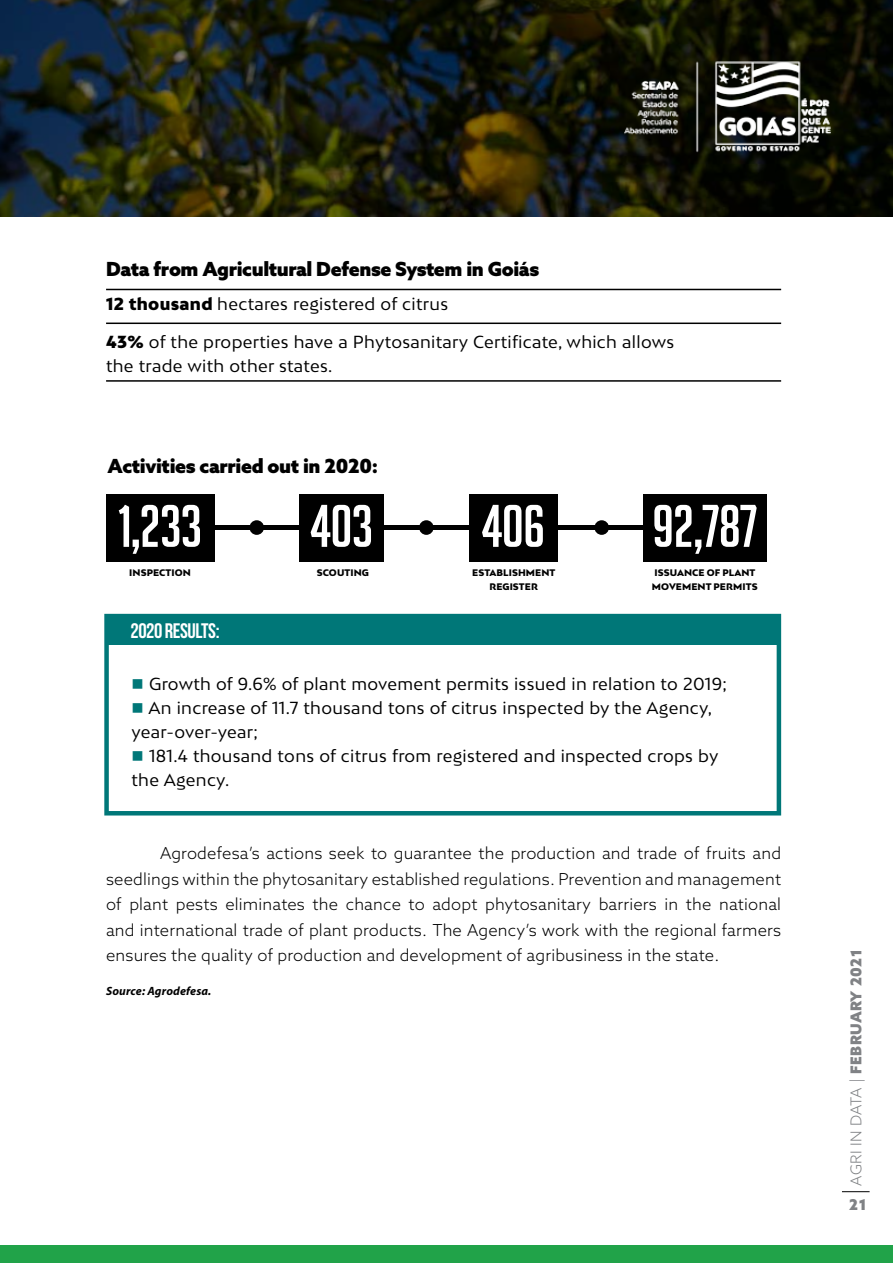
<style>
.page{position:relative;width:893px;height:1263px;background:#fff}
.page>*{position:absolute;margin:0;border:0;box-sizing:border-box;transform-origin:0 0}
.t1{font:58.5px "Big Noodle Titling";letter-spacing:-.02em;color:#fff}
.t2{font:21px "Bebas Neue";letter-spacing:-.02em;color:#fff}
.t3{font:900 19.5px "Azo Sans";letter-spacing:-.02em;color:#000}
.t4{font:300 16.5px/25.5px "Azo Sans";letter-spacing:.01em;color:#000;text-align:justify}
.t5{font:16.5px/24px "Bw Mitga";letter-spacing:.02em;color:#000}
.t6{font:900 15px "Azo Sans";letter-spacing:.025em;color:#808285}
.t7{font:italic 700 12px "Myriad Pro";letter-spacing:.01em;color:#000}
.t8{font:900 9px/13.5px "Bw Mitga";letter-spacing:.01em;color:#000}
.s1{font-weight:900}
.s2{color:#007778}
.s3{font-weight:300}
</style>
<div class="page">
<svg style="left:842px;top:1191px;width:28px;height:1px"></svg>
<div style="left:0;top:1245px;width:893px;height:18px;background:#21a349"></div>
<hr style="left:197px;top:525px;width:538px;height:4px;background:#000">
<svg style="left:0;top:0;width:893px;height:217px;background:#191e13"></svg>
<img style="left:622px;top:43px;width:211px;height:126px">
<div style="left:108px;top:615px;width:670px;height:30px;background:#007778"></div>
<div style="left:104px;top:614px;width:677px;height:201px;border:4px solid #007778"></div>
<hr style="left:106px;top:323px;width:675px;height:1px;background:#000">
<hr style="left:106px;top:289px;width:675px;height:1px;background:#000">
<hr style="left:106px;top:380px;width:675px;height:2px;background:#000">
<div style="left:106px;top:494px;width:108px;height:68px;background:#000"></div>
<div style="left:643px;top:494px;width:124px;height:68px;background:#000"></div>
<div style="left:299px;top:494px;width:85px;height:68px;background:#000"></div>
<div style="left:469px;top:494px;width:89px;height:68px;background:#000"></div>
<div style="left:249px;top:520px;width:15px;height:15px;background:#000;border-radius:50%"></div>
<div style="left:419px;top:520px;width:15px;height:15px;background:#000;border-radius:50%"></div>
<div style="left:594px;top:520px;width:15px;height:15px;background:#000;border-radius:50%"></div>
<p class="t3" style="left:106px;top:256px;width:435px">Data from Agricultural Defense System in Goiás</p>
<p class="t5" style="left:106px;top:292px;width:343px"><span class="s1">12 thousand</span> hectares registered of citrus</p>
<p class="t5" style="left:106px;top:329px;width:570px"><span class="s1">43%</span> of the properties have a Phytosanitary Certificate, which allows the trade with other states.</p>
<p class="t3" style="left:108px;top:453px;width:272px">Activities carried out in 2020:</p>
<h1 class="t1" style="left:118px;top:494px;width:86px">1,233</h1>
<h1 class="t1" style="left:310px;top:494px;width:65px">403</h1>
<h1 class="t1" style="left:481px;top:494px;width:66px">406</h1>
<h1 class="t1" style="left:652px;top:494px;width:107px">92,787</h1>
<p class="t8" style="left:652px;top:566px;width:107px">ISSUANCE OF PLANT<br>MOVEMENT PERMITS</p>
<p class="t8" style="left:129px;top:566px;width:63px">INSPECTION</p>
<p class="t8" style="left:317px;top:566px;width:54px">SCOUTING</p>
<p class="t8" style="left:472px;top:566px;width:85px;text-align:center">ESTABLISHMENT<br>REGISTER</p>
<p class="t2" style="left:130px;top:619px;width:91px">2020 RESULTS:</p>
<p class="t5" style="left:132px;top:671px;width:597px"><span class="s2">■</span> Growth of 9.6% of plant movement permits issued in relation to 2019;</p>
<p class="t5" style="left:132px;top:695px;width:582px"><span class="s2">■</span> An increase of 11.7 thousand tons of citrus inspected by the Agency, year-over-year;</p>
<p class="t5" style="left:132px;top:743px;width:588px"><span class="s2">■</span> 181.4 thousand tons of citrus from registered and inspected crops by the Agency.</p>
<p class="t4" style="left:106px;top:840px;width:677px;text-indent:54px">Agrodefesa’s actions seek to guarantee the production and trade of fruits and seedlings within the phytosanitary established regulations. Prevention and management of plant pests eliminates the chance to adopt phytosanitary barriers in the national and international trade of plant products. The Agency’s work with the regional farmers ensures the quality of production and development of agribusiness in the state.</p>
<p class="t7" style="left:106px;top:983px;width:107px">Source: Agrodefesa.</p>
<p class="t6" style="left:846px;top:1185px;width:238px;rotate:-90deg"><span class="s3">AGRI IN DATA |</span> FEBRUARY 2021</p>
<p class="t6" style="left:849px;top:1194px;width:19px">21</p>
</div>
